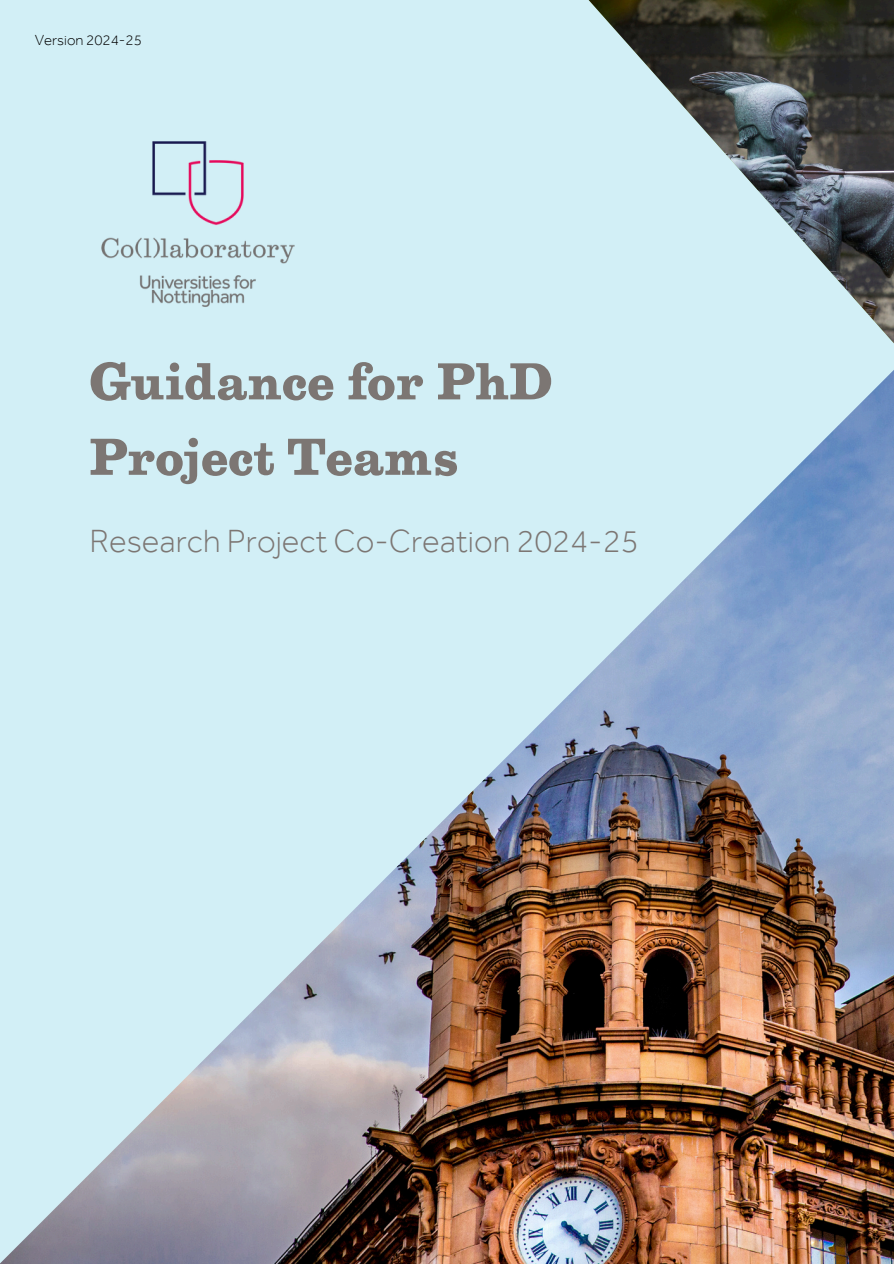
<style>
.page{position:relative;width:894px;height:1264px;background:#fff}
.page>*{position:absolute;margin:0;border:0;box-sizing:border-box;transform-origin:0 0}
.t1{font:700 54px/75.3px "Egizio URW";color:#7c7673}
.t2{font:300 33px "Effra";color:#7c7673}
.t3{font:300 15px "Effra";color:#000}
</style>
<div class="page">
<div style="left:0;top:0;width:893px;height:1263px;background:#d2eff6"></div>
<img style="left:588px;top:0;width:305px;height:342px">
<img style="left:0;top:371px;width:893px;height:892px">
<img style="left:101px;top:141px;width:194px;height:166px">
<h2 class="t3" style="left:35px;top:35px;width:109px">Version 2024-25</h2>
<p class="t1" style="left:89px;top:352px;width:464px">Guidance for PhD<br>Project Teams</p>
<h1 class="t2" style="left:89px;top:530px;width:550px">Research Project Co-Creation 2024-25</h1>
</div>
